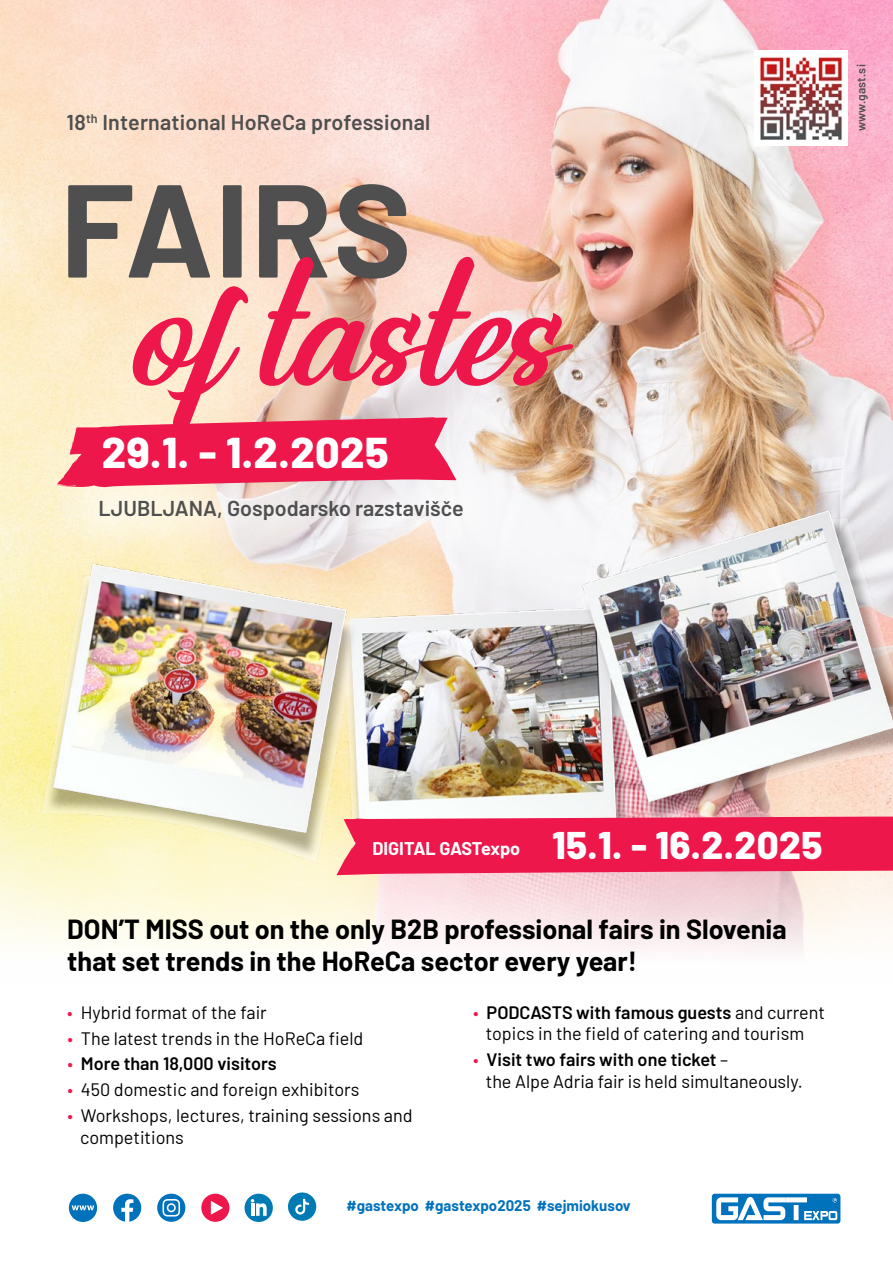
<style>
.page{position:relative;width:893px;height:1263px;background:#fff}
.page>*{position:absolute;margin:0;border:0;box-sizing:border-box;transform-origin:0 0}
.t1{font:167.4px "Abigail Font Demo";color:#ed174c}
.t2{font:700 132px "Barlow";letter-spacing:.01em;color:#4f4f4f}
.t3{font:800 43.05px "Barlow";letter-spacing:.01em;color:#fff}
.t4{font:700 27px/32.4px "Barlow";color:#000}
.t5{font:600 21.45px "Barlow";color:#4f4f4f}
.t6{font:18px/21.6px "Barlow";color:#000}
.t7{font:700 18px "Barlow";letter-spacing:-.005em;color:#fff}
.t8{font:600 18px "Barlow";color:#000}
.t9{font:700 15px "Barlow";color:#0072bc}
.t10{font:600 12px "Barlow";letter-spacing:.01em;color:#4f4f4f}
.s1{font-weight:800;font-size:38.55px}
.s2{color:#ed174c}
.s3{font-weight:400;color:#ed174c}
.s4{font-weight:600}
</style>
<div class="page">
<img style="left:0;top:0;width:893px;height:952px">
<img style="left:0;top:333px;width:893px;height:563px">
<div style="left:712px;top:1194px;width:128px;height:29px;background:#0072bc;border-radius:3px"></div>
<svg style="left:716px;top:1197px;width:121px;height:23px"></svg>
<svg style="left:157px;top:1194px;width:28px;height:28px"></svg>
<svg style="left:113px;top:1194px;width:28px;height:28px"></svg>
<svg style="left:201px;top:1194px;width:28px;height:28px"></svg>
<div style="left:69px;top:1194px;width:28px;height:28px;background:#0072bc;border-radius:50%"></div>
<svg style="left:72px;top:1205px;width:22px;height:5px"></svg>
<div style="left:245px;top:1194px;width:28px;height:28px;background:#007ab5;border-radius:50%"></div>
<svg style="left:251px;top:1199px;width:16px;height:17px"></svg>
<svg style="left:288px;top:1192px;width:28px;height:29px"></svg>
<div style="left:45px;top:445px;width:472px;height:129px;background:#fff;opacity:.53"></div>
<svg style="left:56px;top:417px;width:400px;height:70px;background:#ee3e66"></svg>
<div style="left:754px;top:50px;width:94px;height:96px;background:#fff"></div>
<img style="left:759px;top:57px;width:84px;height:83px">
<svg style="left:336px;top:816px;width:557px;height:59px;background:#ed2a59"></svg>
<p class="t5" style="left:67px;top:107px;width:365px">18<sup>th</sup> International HoReCa professional</p>
<h2 class="t2" style="left:60px;top:132px;width:353px">FAIRS</h2>
<h1 class="t1" style="left:136px;top:190px;width:430px">of tastes</h1>
<h3 class="t3" style="left:102px;top:421px;width:288px">29.1. - 1.2.2025</h3>
<p class="t5" style="left:99px;top:493px;width:367px">LJUBLJANA, Gospodarsko razstavišče</p>
<p class="t10" style="left:852px;top:131px;width:68px;rotate:-90deg">www.gast.si</p>
<p class="t7" style="left:372px;top:835px;width:451px">DIGITAL GASTexpo <span class="s1">15.1. - 16.2.2025</span></p>
<h3 class="t4" style="left:67px;top:910px;width:721px">DON’T MISS out on the only B2B professional fairs in Slovenia that set trends in the HoReCa sector every year!</h3>
<p class="t6" style="left:67px;top:1000px;width:201px"><span class="s2">•</span> Hybrid format of the fair</p>
<p class="t6" style="left:67px;top:1026px;width:298px"><span class="s2">•</span> The latest trends in the HoReCa field</p>
<p class="t8" style="left:67px;top:1051px;width:211px"><span class="s3">•</span> More than 18,000 visitors</p>
<p class="t6" style="left:67px;top:1077px;width:294px"><span class="s2">•</span> 450 domestic and foreign exhibitors</p>
<p class="t6" style="left:80px;top:1103px;width:334px;text-indent:-13px"><span class="s2">•</span> Workshops, lectures, training sessions and competitions</p>
<p class="t6" style="left:473px;top:1000px;width:353px;text-align:center"><span class="s2">•</span> <span class="s4">PODCASTS with famous guests</span> and current topics in the field of catering and tourism</p>
<p class="t6" style="left:486px;top:1047px;width:319px;text-indent:-13px"><span class="s2">•</span> <span class="s4">Visit two fairs with one ticket</span> –<br>the Alpe Adria fair is held simultaneously.</p>
<p class="t9" style="left:346px;top:1194px;width:286px">#gastexpo #gastexpo2025 #sejmiokusov</p>
</div>
